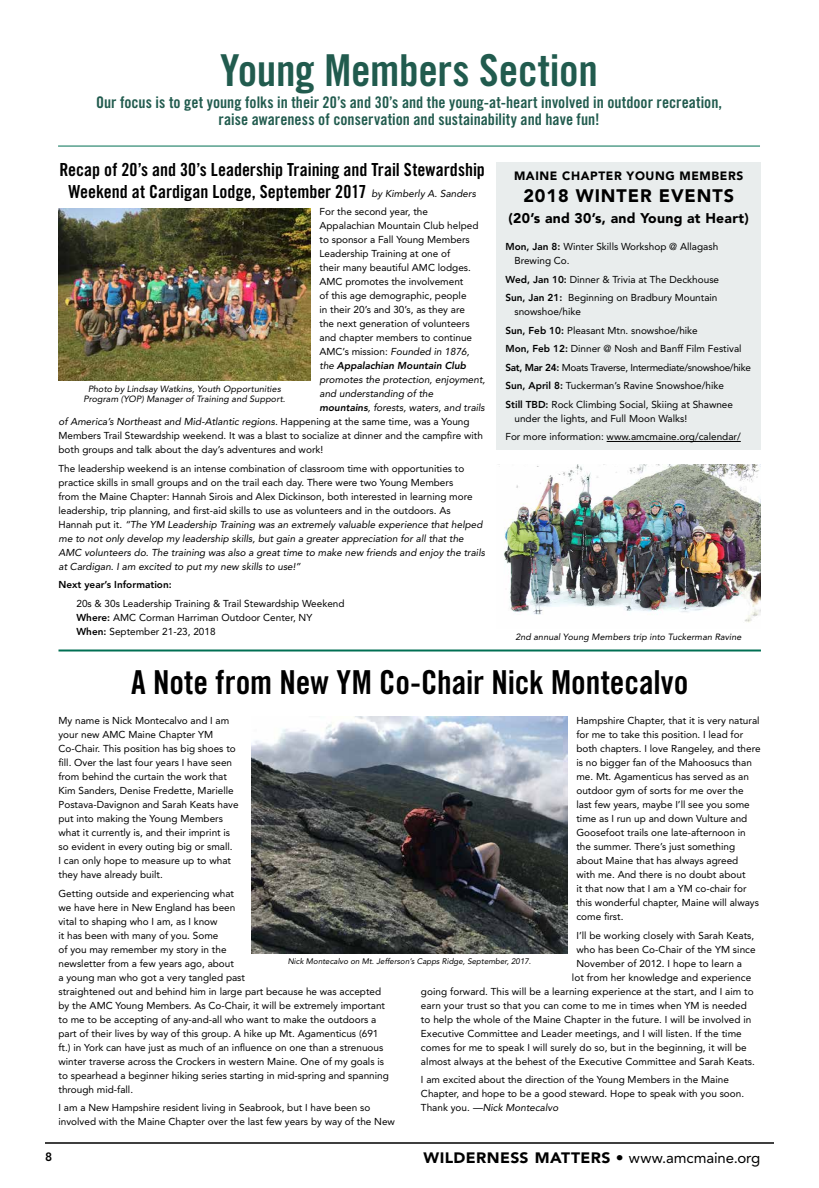
<style>
.page{position:relative;width:819px;height:1188px;background:#fff}
.page>*{position:absolute;margin:0;border:0;box-sizing:border-box;transform-origin:0 0}
.t1{font:44px "Trade Gothic LT Std Bd Cn 20";letter-spacing:-.01em;color:#215b4e}
.t2{font:33px "Trade Gothic LT Std Bd Cn 20";letter-spacing:-.005em;color:#000}
.t3{font:18px/21.6px "Trade Gothic LT Std Bd Cn 20";color:#000;text-align:center}
.t4{font:900 18px "Avenir LT Std";letter-spacing:.05em;color:#000}
.t5{font:16px/17.3px "Trade Gothic LT Std Bd Cn 20";color:#215b4e;text-align:center}
.t6{font:900 15px "Avenir LT Std";letter-spacing:.025em;color:#000;scale:1.05 1}
.t7{font:900 14px "Avenir LT Std";letter-spacing:.02em;color:#000}
.t8{font:900 12px "Avenir LT Std";letter-spacing:.05em;color:#000}
.t9{font:800 12px "Avenir LT Std";color:#000}
.t10{font:10px/14px "Avenir LT Std";color:#000}
.t11{font:italic 10px "Avenir LT Std";color:#000}
.t12{font:italic 800 10px "Avenir LT Std";color:#000}
.t13{font:800 10px "Avenir LT Std";color:#000}
.t14{font:italic 9px/10.8px "Avenir LT Std";letter-spacing:.01em;color:#000;text-align:center}
.t15{font:italic 8px "Avenir LT Std";color:#000}
.s1{font-family:"Avenir LT Std";font-style:italic;font-size:10px}
.s2{font-style:normal}
.s3{font-weight:400}
.s4{font-weight:800}
.s5{font-style:italic}
</style>
<div class="page">
<hr style="left:45px;top:1142px;width:729px;height:2px;background:#000">
<hr style="left:58px;top:650px;width:703px;height:2px;background:#006f53">
<img style="left:252px;top:717px;width:315px;height:237px">
<hr style="left:58px;top:146px;width:702px;height:1px;background:#006f53">
<img style="left:58px;top:209px;width:252px;height:171px">
<div style="left:496px;top:162px;width:265px;height:287px;background:#e9eded"></div>
<hr style="left:607px;top:441px;width:134px;height:1px;background:#000">
<img style="left:504px;top:465px;width:257px;height:158px">
<h1 class="t1" style="left:220px;top:43px;width:379px">Young Members Section</h1>
<h3 class="t5" style="left:96px;top:93px;width:628px">Our focus is to get young folks in their 20’s and 30’s and the young-at-heart involved in outdoor recreation, raise awareness of conservation and sustainability and have fun!</h3>
<h3 class="t3" style="left:59px;top:159px;width:427px">Recap of 20’s and 30’s Leadership Training and Trail Stewardship<br>Weekend at Cardigan Lodge, September 2017 <span class="s1">by Kimberly A. Sanders</span></h3>
<p class="t10" style="left:320px;top:205px;width:110px">For the second year, the</p>
<p class="t10" style="left:320px;top:219px;width:161px">Appalachian Mountain Club helped</p>
<p class="t10" style="left:320px;top:233px;width:152px">to sponsor a Fall Young Members</p>
<p class="t10" style="left:320px;top:247px;width:132px">Leadership Training at one of</p>
<p class="t10" style="left:320px;top:261px;width:153px">their many beautiful AMC lodges.</p>
<p class="t10" style="left:320px;top:275px;width:145px">AMC promotes the involvement</p>
<p class="t10" style="left:320px;top:289px;width:149px">of this age demographic, people</p>
<p class="t10" style="left:320px;top:303px;width:147px">in their 20’s and 30’s, as they are</p>
<p class="t10" style="left:320px;top:317px;width:152px">the next generation of volunteers</p>
<p class="t10" style="left:320px;top:331px;width:154px">and chapter members to continue</p>
<p class="t11" style="left:320px;top:346px;width:152px"><span class="s2">AMC’s mission:</span> Founded in 1876,</p>
<p class="t12" style="left:320px;top:360px;width:148px"><span class="s3">the</span> Appalachian Mountain Club</p>
<p class="t11" style="left:320px;top:374px;width:167px">promotes the protection, enjoyment,</p>
<p class="t11" style="left:320px;top:388px;width:115px">and understanding of the</p>
<p class="t11" style="left:320px;top:402px;width:167px"><span class="s4">mountains</span>, forests, waters, and trails</p>
<p class="t11" style="left:58px;top:416px;width:413px">of America’s Northeast and Mid-Atlantic regions. <span class="s2">Happening at the same time, was a Young</span></p>
<p class="t10" style="left:58px;top:429px;width:426px">Members Trail Stewardship weekend. It was a blast to socialize at dinner and the campfire with</p>
<p class="t10" style="left:58px;top:443px;width:266px">both groups and talk about the day’s adventures and work!</p>
<p class="t10" style="left:58px;top:461px;width:428px">The leadership weekend is an intense combination of classroom time with opportunities to practice skills in small groups and on the trail each day. There were two Young Members<br>from the Maine Chapter: Hannah Sirois and Alex Dickinson, both interested in learning more leadership, trip planning, and first-aid skills to use as volunteers and in the outdoors. As Hannah put it. <span class="s5">“The YM Leadership Training was an extremely valuable experience that helped me to not only develop my leadership skills, but gain a greater appreciation for all that the AMC volunteers do. The training was also a great time to make new friends and enjoy the trails at Cardigan. I am excited to put my new skills to use!”</span></p>
<p class="t13" style="left:58px;top:579px;width:115px">Next year’s Information:</p>
<p class="t10" style="left:76px;top:596px;width:270px">20s &amp; 30s Leadership Training &amp; Trail Stewardship Weekend<br><span class="s4">Where:</span> AMC Corman Harriman Outdoor Center, NY<br><span class="s4">When:</span> September 21-23, 2018</p>
<p class="t14" style="left:84px;top:383px;width:203px">Photo by Lindsay Watkins, Youth Opportunities<br>Program (YOP) Manager of Training and Support.</p>
<p class="t8" style="left:514px;top:169px;width:231px">MAINE CHAPTER YOUNG MEMBERS</p>
<h3 class="t4" style="left:523px;top:185px;width:212px">2018 WINTER EVENTS</h3>
<h3 class="t7" style="left:509px;top:210px;width:242px">(20’s and 30’s, and Young at Heart)</h3>
<p class="t10" style="left:514px;top:240px;width:205px;text-indent:-9px"><span class="s4">Mon, Jan 8:</span> Winter Skills Workshop @ Allagash<br>Brewing Co.</p>
<p class="t10" style="left:505px;top:270px;width:215px;line-height:18.5px"><span class="s4">Wed, Jan 10:</span> Dinner &amp; Trivia at The Deckhouse<br><span class="s4">Sun, Jan 21:</span> Beginning on Bradbury Mountain</p>
<p class="t10" style="left:505px;top:303px;width:247px;line-height:18.5px;text-indent:9px">snowshoe/hike<br><span class="s4">Sun, Feb 10:</span> Pleasant Mtn. snowshoe/hike<br><span class="s4">Mon, Feb 12:</span> Dinner @ Nosh and Banff Film Festival <span class="s4">Sat, Mar 24:</span> Moats Traverse, Intermediate/snowshoe/hike <span class="s4">Sun, April 8:</span> Tuckerman’s Ravine Snowshoe/hike<br><span class="s4">Still TBD:</span> Rock Climbing Social, Skiing at Shawnee</p>
<p class="t10" style="left:505px;top:409px;width:237px;line-height:18.5px;text-indent:9px">under the lights, and Full Moon Walks!<br>For more information: www.amcmaine.org/calendar/</p>
<p class="t14" style="left:515px;top:631px;width:228px">2nd annual Young Members trip into Tuckerman Ravine</p>
<h2 class="t2" style="left:131px;top:663px;width:559px">A Note from New YM Co-Chair Nick Montecalvo</h2>
<p class="t10" style="left:58px;top:714px;width:182px">My name is Nick Montecalvo and I am your new AMC Maine Chapter YM Co-Chair. This position has big shoes to fill. Over the last four years I have seen from behind the curtain the work that Kim Sanders, Denise Fredette, Marielle Postava-Davignon and Sarah Keats have put into making the Young Members what it currently is, and their imprint is so evident in every outing big or small.<br>I can only hope to measure up to what they have already built.</p>
<p class="t10" style="left:58px;top:886px;width:332px">Getting outside and experiencing what<br>we have here in New England has been<br>vital to shaping who I am, as I know<br>it has been with many of you. Some<br>of you may remember my story in the<br>newsletter from a few years ago, about<br>a young man who got a very tangled past<br>straightened out and behind him in large part because he was accepted by the AMC Young Members. As Co-Chair, it will be extremely important to me to be accepting of any-and-all who want to make the outdoors a part of their lives by way of this group. A hike up Mt. Agamenticus (691 ft.) in York can have just as much of an influence on one than a strenuous winter traverse across the Crockers in western Maine. One of my goals is to spearhead a beginner hiking series starting in mid-spring and spanning through mid-fall.</p>
<p class="t10" style="left:58px;top:1101px;width:338px">I am a New Hampshire resident living in Seabrook, but I have been so involved with the Maine Chapter over the last few years by way of the New</p>
<p class="t10" style="left:576px;top:714px;width:186px">Hampshire Chapter, that it is very natural for me to take this position. I lead for both chapters. I love Rangeley, and there is no bigger fan of the Mahoosucs than me. Mt. Agamenticus has served as an outdoor gym of sorts for me over the last few years, maybe I’ll see you some time as I run up and down Vulture and Goosefoot trails one late-afternoon in the summer. There’s just something about Maine that has always agreed<br>with me. And there is no doubt about<br>it that now that I am a YM co-chair for this wonderful chapter, Maine will always come first.</p>
<p class="t10" style="left:576px;top:928px;width:179px">I’ll be working closely with Sarah Keats,</p>
<p class="t10" style="left:576px;top:942px;width:181px">who has been Co-Chair of the YM since</p>
<p class="t10" style="left:576px;top:956px;width:167px">November of 2012. I hope to learn a</p>
<p class="t10" style="left:572px;top:970px;width:181px">lot from her knowledge and experience</p>
<p class="t10" style="left:421px;top:984px;width:334px">going forward. This will be a learning experience at the start, and I aim to</p>
<p class="t10" style="left:421px;top:998px;width:327px">earn your trust so that you can come to me in times when YM is needed</p>
<p class="t10" style="left:421px;top:1012px;width:332px">to help the whole of the Maine Chapter in the future. I will be involved in</p>
<p class="t10" style="left:421px;top:1026px;width:322px">Executive Committee and Leader meetings, and I will listen. If the time</p>
<p class="t10" style="left:421px;top:1040px;width:327px">comes for me to speak I will surely do so, but in the beginning, it will be</p>
<p class="t10" style="left:421px;top:1054px;width:336px">almost always at the behest of the Executive Committee and Sarah Keats.</p>
<p class="t10" style="left:421px;top:1073px;width:325px">I am excited about the direction of the Young Members in the Maine<br>Chapter, and hope to be a good steward. Hope to speak with you soon.<br>Thank you. <span class="s5">—Nick Montecalvo</span></p>
<p class="t15" style="left:288px;top:957px;width:245px">Nick Montecalvo on Mt. Jefferson’s Capps Ridge, September, 2017.</p>
<p class="t9" style="left:45px;top:1150px;width:9px">8</p>
<h3 class="t6" style="left:424px;top:1149px;width:322px">WILDERNESS MATTERS • <span class="s3">www.amcmaine.org</span></h3>
</div>
